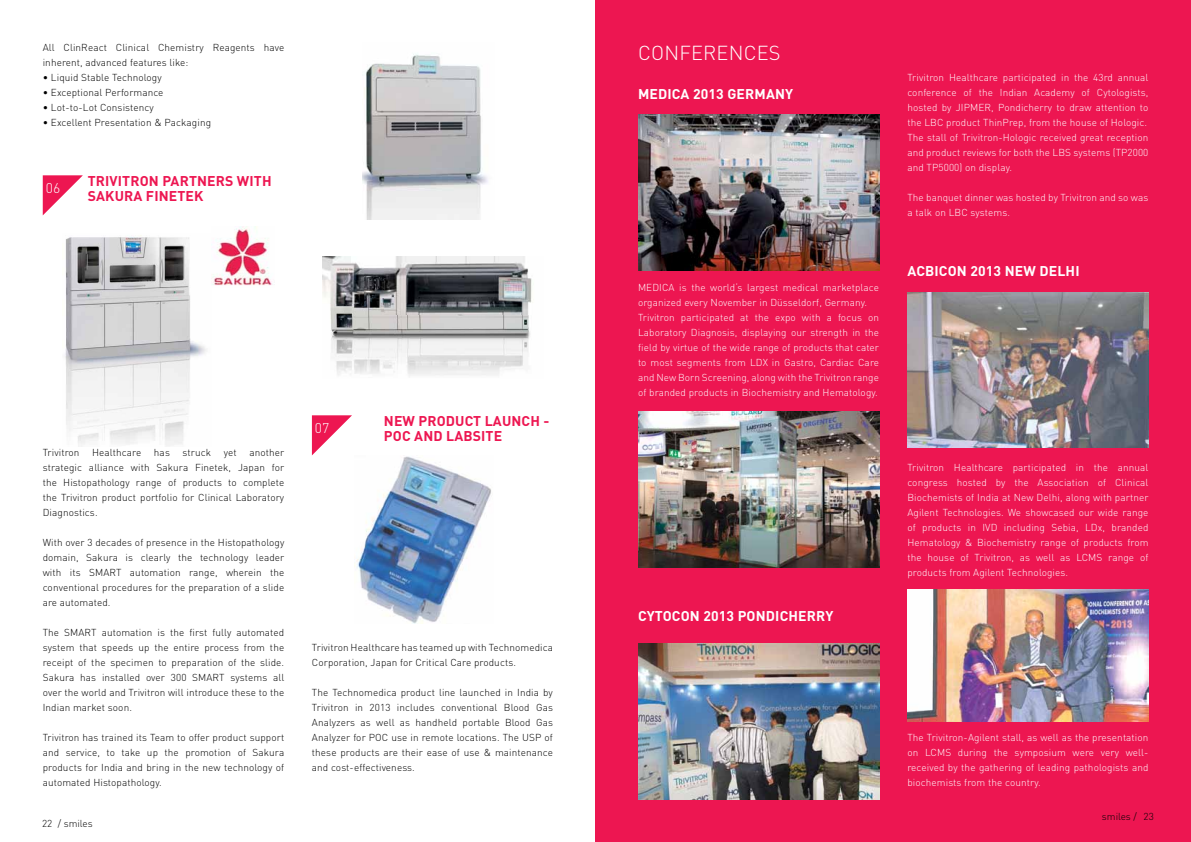
<style>
.page{position:relative;width:1191px;height:842px;background:#fff}
.page>*{position:absolute;margin:0;border:0;box-sizing:border-box;transform-origin:0 0}
.t1{font:300 20px "DIN";letter-spacing:.01em;color:#fff}
.t2{font:700 14px/15px "DIN";letter-spacing:.01em;color:#ed1651}
.t3{font:700 14px "DIN";letter-spacing:.01em;color:#fff}
.t4{font:300 14px "DIN";color:#fff}
.t5{font:300 10px/15px "DIN";letter-spacing:.01em;color:#000;text-align:justify}
.t6{font:300 10px/15px "DIN";letter-spacing:.01em;color:#fff}
</style>
<div class="page">
<img style="left:362px;top:54px;width:126px;height:166px">
<img style="left:65px;top:235px;width:142px;height:211px">
<img style="left:330px;top:268px;width:200px;height:108px">
<img style="left:323px;top:257px;width:40px;height:46px">
<img style="left:384px;top:257px;width:148px;height:58px">
<div style="left:595px;top:0;width:596px;height:842px;background:#ed1651"></div>
<svg style="left:43px;top:175px;width:40px;height:40px"></svg>
<svg style="left:312px;top:415px;width:40px;height:40px"></svg>
<img style="left:638px;top:115px;width:241px;height:156px">
<img style="left:638px;top:644px;width:241px;height:156px">
<img style="left:907px;top:292px;width:241px;height:156px">
<img style="left:212px;top:227px;width:60px;height:59px">
<img style="left:354px;top:456px;width:137px;height:168px">
<img style="left:638px;top:412px;width:241px;height:156px">
<img style="left:907px;top:590px;width:241px;height:132px">
<p class="t5" style="left:43px;top:39px;width:243px">All ClinReact Clinical Chemistry Reagents have inherent, advanced features like:</p>
<p class="t5" style="left:43px;top:69px;width:120px">• Liquid Stable Technology</p>
<p class="t5" style="left:43px;top:84px;width:122px">• Exceptional Performance</p>
<p class="t5" style="left:43px;top:99px;width:112px">• Lot-to-Lot Consistency</p>
<p class="t5" style="left:43px;top:114px;width:170px">• Excellent Presentation &amp; Packaging</p>
<h2 class="t4" style="left:46px;top:179px;width:16px">06</h2>
<h2 class="t2" style="left:88px;top:172px;width:185px">TRIVITRON PARTNERS WITH<br>SAKURA FINETEK</h2>
<p class="t5" style="left:43px;top:444px;width:243px;text-indent:207px">another strategic alliance with Sakura Finetek, Japan for the Histopathology range of products to complete the Trivitron product portfolio for Clinical Laboratory Diagnostics.</p>
<p class="t5" style="left:43px;top:534px;width:243px">With over 3 decades of presence in the Histopathology domain, Sakura is clearly the technology leader with its SMART automation range, wherein the conventional procedures for the preparation of a slide are automated.</p>
<p class="t5" style="left:43px;top:624px;width:243px">The SMART automation is the first fully automated system that speeds up the entire process from the receipt of the specimen to preparation of the slide.<br>Sakura has installed over 300 SMART systems all over the world and Trivitron will introduce these to the Indian market soon.</p>
<p class="t5" style="left:43px;top:729px;width:243px">Trivitron has trained its Team to offer product support and service, to take up the promotion of Sakura products for India and bring in the new technology of automated Histopathology.</p>
<p class="t5" style="left:43px;top:444px;width:38px">Trivitron</p>
<p class="t5" style="left:92px;top:444px;width:51px">Healthcare</p>
<p class="t5" style="left:154px;top:444px;width:17px">has</p>
<p class="t5" style="left:183px;top:444px;width:30px">struck</p>
<p class="t5" style="left:224px;top:444px;width:14px">yet</p>
<p class="t5" style="left:42px;top:815px;width:52px">22 / smiles</p>
<h2 class="t4" style="left:315px;top:419px;width:16px">07</h2>
<h2 class="t2" style="left:384px;top:412px;width:167px">NEW PRODUCT LAUNCH -<br>POC AND LABSITE</h2>
<p class="t5" style="left:312px;top:639px;width:242px">Trivitron Healthcare has teamed up with Technomedica<br>Corporation, Japan for Critical Care products.</p>
<p class="t5" style="left:312px;top:684px;width:242px">The Technomedica product line launched in India by Trivitron in 2013 includes conventional Blood Gas Analyzers as well as handheld portable Blood Gas Analyzer for POC use in remote locations. The USP of these products are their ease of use &amp; maintenance and cost-effectiveness.</p>
<h1 class="t1" style="left:638px;top:41px;width:144px">CONFERENCES</h1>
<h2 class="t3" style="left:638px;top:85px;width:157px">MEDICA 2013 GERMANY</h2>
<p class="t6" style="left:638px;top:280px;width:242px">MEDICA is the world‘s largest medical marketplace organized every November in Düsseldorf, Germany.<br>Trivitron participated at the expo with a focus on Laboratory Diagnosis, displaying our strength in the field by virtue of the wide range of products that cater to most segments from LDX in Gastro, Cardiac Care and New Born Screening, along with the Trivitron range of branded products in Biochemistry and Hematology.</p>
<h2 class="t3" style="left:638px;top:607px;width:197px">CYTOCON 2013 PONDICHERRY</h2>
<p class="t6" style="left:907px;top:69px;width:242px">Trivitron Healthcare participated in the 43rd annual conference of the Indian Academy of Cytologists, hosted by JIPMER, Pondicherry to draw attention to the LBC product ThinPrep, from the house of Hologic.<br>The stall of Trivitron-Hologic received great reception and product reviews for both the LBS systems (TP2000 and TP5000) on display.</p>
<p class="t6" style="left:907px;top:189px;width:242px">The banquet dinner was hosted by Trivitron and so was a talk on LBC systems.</p>
<h2 class="t3" style="left:907px;top:261px;width:174px">ACBICON 2013 NEW DELHI</h2>
<p class="t6" style="left:907px;top:459px;width:242px;text-align:justify">Trivitron Healthcare participated in the annual congress hosted by the Association of Clinical Biochemists of India at New Delhi, along with partner Agilent Technologies. We showcased our wide range of products in IVD including Sebia, LDx, branded Hematology &amp; Biochemistry range of products from the house of Trivitron, as well as LCMS range of products from Agilent Technologies.</p>
<p class="t6" style="left:907px;top:729px;width:242px;text-align:justify">The Trivitron-Agilent stall, as well as the presentation on LCMS during the symposium were very well&shy;received by the gathering of leading pathologists and biochemists from the country.</p>
<p class="t5" style="left:1102px;top:808px;width:53px">smiles / 23</p>
</div>
